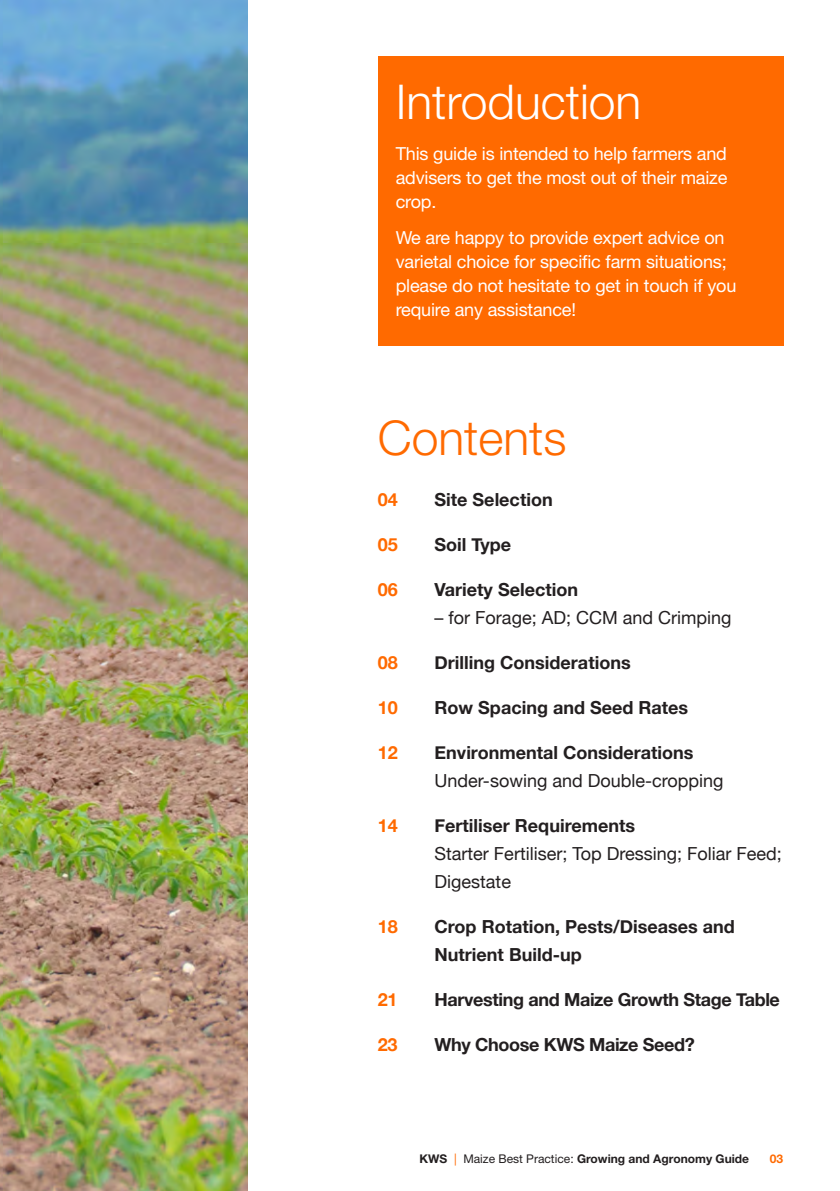
<style>
.page{position:relative;width:840px;height:1191px;background:#fff}
.page>*{position:absolute;margin:0;border:0;box-sizing:border-box;transform-origin:0 0}
.t1{font:300 48px "Helvetica Neue LT Std";color:#fff}
.Body_Copy{font:300 48px "Helvetica Neue LT Std";color:#ff6a00}
.Body_Copy-2{font:18px/24px "Helvetica Neue LT Std";letter-spacing:-.01em;color:#fff;text-align:justify}
.Body_Copy-3{font:18px/28px "Helvetica Neue";color:#231f20}
.Body_Copy-4{font:700 18px/28px "Helvetica Neue";color:#231f20}
.Body_Copy-5{font:700 18px "Helvetica Neue";letter-spacing:-.02em;color:#231f20}
.Body_Copy-6{font:700 18px "Helvetica Neue";color:#ff6a00}
.t2{font:700 12px "Helvetica Neue LT Std";color:#231f20}
.t3{font:700 12px "Helvetica Neue LT Std";color:#ff6a00}
.s1{font-weight:700}
.s2{font-weight:400;color:#ff6a00}
.s3{font-weight:400}
</style>
<div class="page">
<img style="left:0;top:0;width:247px;height:1191px">
<div style="left:377px;top:57px;width:405px;height:289px;background:#ff6a00"></div>
<p class="t1" style="left:395px;top:73px;width:247px">Introduction</p>
<p class="Body_Copy-2" style="left:395px;top:142px;width:333px">This guide is intended to help farmers and advisers to get the most out of their maize crop.</p>
<p class="Body_Copy-2" style="left:395px;top:225px;width:342px;text-align:left">We are happy to provide expert advice on varietal choice for specific farm situations; please do not hesitate to get in touch if you require any assistance!</p>
<p class="Body_Copy" style="left:377px;top:409px;width:190px">Contents</p>
<p class="Body_Copy-6" style="left:377px;top:485px;width:22px">04</p>
<p class="Body_Copy-4" style="left:434px;top:486px;width:119px">Site Selection</p>
<p class="Body_Copy-6" style="left:377px;top:530px;width:22px">05</p>
<p class="Body_Copy-4" style="left:434px;top:531px;width:78px">Soil Type</p>
<p class="Body_Copy-6" style="left:377px;top:575px;width:22px">06</p>
<p class="Body_Copy-4" style="left:434px;top:576px;width:145px">Variety Selection</p>
<p class="Body_Copy-3" style="left:434px;top:605px;width:298px">– for Forage; AD; CCM and Crimping</p>
<p class="Body_Copy-6" style="left:377px;top:648px;width:22px">08</p>
<p class="Body_Copy-4" style="left:434px;top:649px;width:197px">Drilling Considerations</p>
<p class="Body_Copy-6" style="left:377px;top:693px;width:22px">10</p>
<p class="Body_Copy-4" style="left:434px;top:694px;width:255px">Row Spacing and Seed Rates</p>
<p class="Body_Copy-6" style="left:377px;top:738px;width:22px">12</p>
<p class="Body_Copy-3" style="left:434px;top:740px;width:290px"><span class="s1">Environmental Considerations<br></span>Under-sowing and Double-cropping</p>
<p class="Body_Copy-6" style="left:377px;top:811px;width:22px">14</p>
<p class="Body_Copy-3" style="left:434px;top:813px;width:349px"><span class="s1">Fertiliser Requirements<br></span>Starter Fertiliser; Top Dressing; Foliar Feed;<br>Digestate</p>
<p class="Body_Copy-6" style="left:377px;top:912px;width:22px">18</p>
<p class="Body_Copy-4" style="left:434px;top:913px;width:302px">Crop Rotation, Pests/Diseases and<br>Nutrient Build-up</p>
<p class="Body_Copy-6" style="left:377px;top:985px;width:21px">21</p>
<p class="Body_Copy-5" style="left:434px;top:985px;width:346px">Harvesting and Maize Growth Stage Table</p>
<p class="Body_Copy-6" style="left:377px;top:1030px;width:21px">23</p>
<p class="Body_Copy-5" style="left:434px;top:1030px;width:262px">Why Choose KWS Maize Seed?</p>
<p class="t2" style="left:419px;top:1151px;width:331px">KWS <span class="s2">|</span> <span class="s3">Maize Best Practice:</span> Growing and Agronomy Guide</p>
<p class="t3" style="left:769px;top:1151px;width:15px">03</p>
</div>
